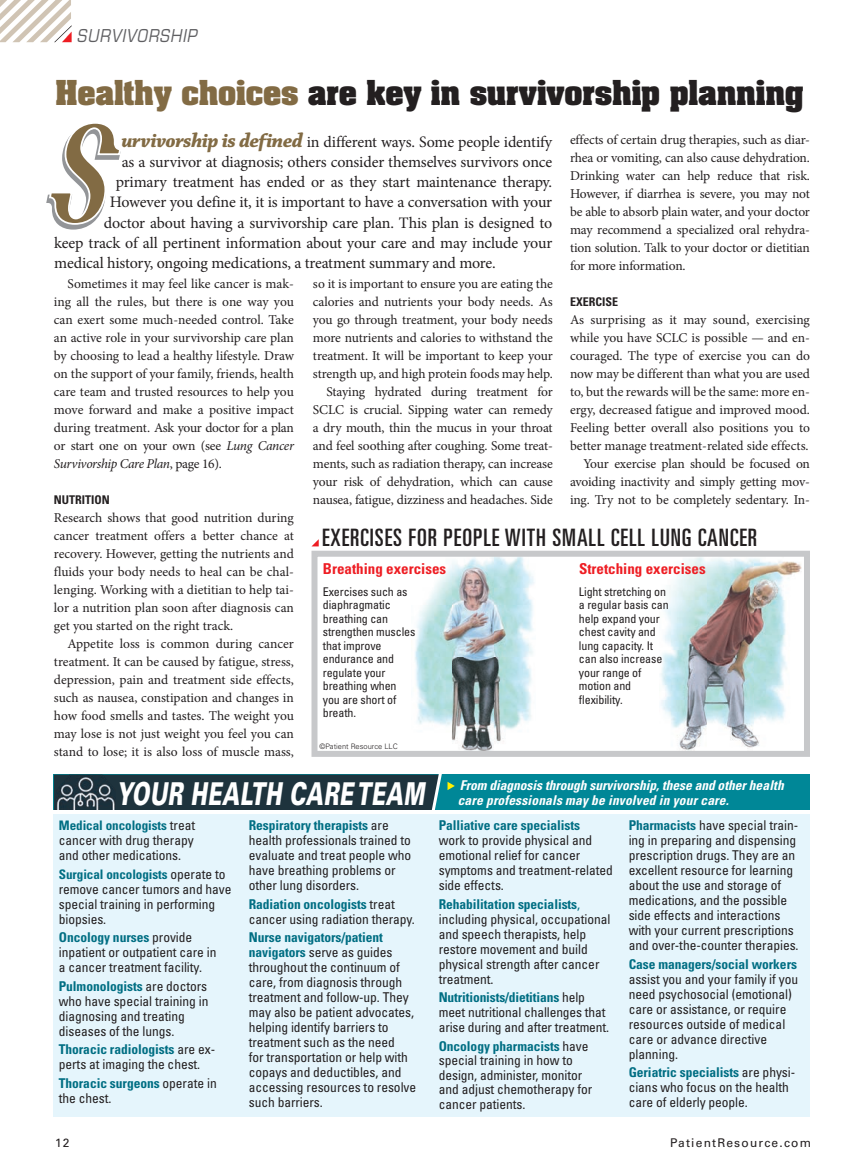
<style>
.page{position:relative;width:864px;height:1175px;background:#fff}
.page>*{position:absolute;margin:0;border:0;box-sizing:border-box;transform-origin:0 0}
.t1{font:italic 900 31.5px "Univers LT Std";letter-spacing:.02em;color:#fff;scale:.67 1}
.t2{font:700 29.25px "Aachen Std";letter-spacing:-.01em;color:#231f20}
.t3{font:ultra-condensed 24px "Univers LT Std";letter-spacing:.04em;color:#231f20}
.t4{font:italic 17.25px "Eurostile LT Std";letter-spacing:.07em;color:#5f5f62;scale:.87 1}
.t5{font:15.9px "Minion Pro";letter-spacing:-.015em;color:#231f20}
.t6{font:700 condensed 15px "Univers LT Std";color:#ee1d23}
.t7{font:13.5px/18px "Minion Pro";letter-spacing:-.01em;color:#231f20;text-align:justify}
.t8{font:condensed 13.5px/15px "Univers LT Std";letter-spacing:-.005em;color:#231f20}
.t9{font:italic 700 condensed 13.5px/15px "Univers LT Std";letter-spacing:-.005em;color:#fff}
.t10{font:700 condensed 13.5px "Univers LT Std";letter-spacing:-.005em;color:#006e83}
.t11{font:700 condensed 13.2px "Univers LT Std";letter-spacing:-.005em;color:#006e83}
.t12{font:condensed 12px/13.5px "Univers LT Std";letter-spacing:-.01em;color:#231f20}
.t13{font:12px "Univers LT Std";letter-spacing:.1em;color:#231f20}
.t14{font:700 condensed 12px "Univers LT Std";color:#231f20}
.t15{font:300 7.5px "Univers LT Std";color:#231f20}
.s1{color:#826b44}
.s2{font-family:"Chaparral Pro Bold It Disp";font-size:21px;color:#826b44}
.s3{font-style:italic}
.s4{font-weight:400;font-size:13.5px;color:#231f20}
.s5{font-weight:700;color:#006e83}
.s6{color:#006e83}
</style>
<div class="page">
<div style="left:54px;top:777px;width:756px;height:339px;background:#e5f5fc"></div>
<div style="left:54px;top:774px;width:756px;height:37px;background:#008797"></div>
<svg style="left:46px;top:123px;width:75px;height:107px"></svg>
<svg style="left:0;top:0;width:72px;height:42px"></svg>
<svg style="left:54px;top:774px;width:388px;height:37px;background:#2a404a"></svg>
<hr style="left:52px;top:811px;width:768px;height:3px;background:#fff">
<svg style="left:448px;top:782px;width:7px;height:8px"></svg>
<svg style="left:312px;top:550px;width:498px;height:207px"></svg>
<svg style="left:312px;top:539px;width:7px;height:7px"></svg>
<svg style="left:579px;top:695px;width:5px;height:8px"></svg>
<p class="t4" style="left:77px;top:25px;width:139px">SURVIVORSHIP</p>
<h2 class="t2" style="left:55px;top:71px;width:751px"><span class="s1">Healthy choices</span> are key in survivorship planning</h2>
<p class="t5" style="left:122px;top:131px;width:432px"><span class="s2">urvivorship is defined</span> in different ways. Some people identify</p>
<p class="t5" style="left:122px;top:151px;width:432px">as a survivor at diagnosis; others consider themselves survivors once</p>
<p class="t5" style="left:116px;top:171px;width:438px">primary treatment has ended or as they start maintenance therapy.</p>
<p class="t5" style="left:110px;top:192px;width:444px">However you define it, it is important to have a conversation with your</p>
<p class="t5" style="left:104px;top:212px;width:450px">doctor about having a survivorship care plan. This plan is designed to</p>
<p class="t5" style="left:54px;top:232px;width:500px">keep track of all pertinent information about your care and may include your</p>
<p class="t5" style="left:54px;top:252px;width:443px">medical history, ongoing medications, a treatment summary and more.</p>
<p class="t7" style="left:570px;top:131px;width:242px">effects of certain drug therapies, such as diar&shy;rhea or vomiting, can also cause dehydration.<br>Drinking water can help reduce that risk.<br>However, if diarrhea is severe, you may not be able to absorb plain water, and your doctor may recommend a specialized oral rehydra&shy;tion solution. Talk to your doctor or dietitian for more information.</p>
<p class="t14" style="left:570px;top:294px;width:50px">EXERCISE</p>
<p class="t7" style="left:570px;top:311px;width:242px;text-align:right">As surprising as it may sound, exercising while you have SCLC is possible — and en&shy;couraged. The type of exercise you can do now may be different than what you are used to, but the rewards will be the same: more en&shy;ergy, decreased fatigue and improved mood.<br>Feeling better overall also positions you to better manage treatment-related side effects.<br>Your exercise plan should be focused on avoiding inactivity and simply getting mov&shy;ing. Try not to be completely sedentary. In-</p>
<p class="t7" style="left:54px;top:275px;width:242px;text-indent:14px">Sometimes it may feel like cancer is mak&shy;ing all the rules, but there is one way you can exert some much-needed control. Take an active role in your survivorship care plan by choosing to lead a healthy lifestyle. Draw on the support of your family, friends, health care team and trusted resources to help you move forward and make a positive impact during treatment. Ask your doctor for a plan or start one on your own (see <span class="s3">Lung Cancer Survivorship Care Plan</span>, page 16).</p>
<p class="t14" style="left:54px;top:492px;width:58px">NUTRITION</p>
<p class="t7" style="left:54px;top:509px;width:242px">Research shows that good nutrition during cancer treatment offers a better chance at recovery. However, getting the nutrients and fluids your body needs to heal can be chal&shy;lenging. Working with a dietitian to help tai&shy;lor a nutrition plan soon after diagnosis can get you started on the right track.</p>
<p class="t7" style="left:54px;top:635px;width:242px;text-indent:14px">Appetite loss is common during cancer treatment. It can be caused by fatigue, stress, depression, pain and treatment side effects, such as nausea, constipation and changes in how food smells and tastes. The weight you may lose is not just weight you feel you can stand to lose; it is also loss of muscle mass,</p>
<p class="t7" style="left:313px;top:275px;width:241px;text-align:right">so it is important to ensure you are eating the calories and nutrients your body needs. As you go through treatment, your body needs more nutrients and calories to withstand the treatment. It will be important to keep your strength up, and high protein foods may help.<br>Staying hydrated during treatment for SCLC is crucial. Sipping water can remedy a dry mouth, thin the mucus in your throat and feel soothing after coughing. Some treat&shy;ments, such as radiation therapy, can increase your risk of dehydration, which can cause nausea, fatigue, dizziness and headaches. Side</p>
<h3 class="t3" style="left:322px;top:524px;width:437px">EXERCISES FOR PEOPLE WITH SMALL CELL LUNG CANCER</h3>
<p class="t6" style="left:579px;top:559px;width:128px">Stretching exercises</p>
<p class="t6" style="left:323px;top:559px;width:125px">Breathing exercises</p>
<p class="t12" style="left:323px;top:584px;width:94px">Exercises such as diaphragmatic breathing can strengthen muscles that improve endurance and regulate your breathing when you are short of breath.</p>
<p class="t12" style="left:579px;top:584px;width:89px">Light stretching on</p>
<p class="t12" style="left:579px;top:598px;width:91px">a regular basis can</p>
<p class="t12" style="left:579px;top:611px;width:82px">help expand your</p>
<p class="t12" style="left:579px;top:625px;width:78px">chest cavity and</p>
<p class="t12" style="left:579px;top:638px;width:76px">lung capacity. It</p>
<p class="t12" style="left:579px;top:652px;width:85px">can also increase</p>
<p class="t12" style="left:579px;top:665px;width:64px">your range of</p>
<p class="t12" style="left:579px;top:679px;width:54px">motion and</p>
<p class="t12" style="left:585px;top:692px;width:39px">exibility.</p>
<p class="t15" style="left:320px;top:742px;width:80px">©Patient Resource LLC</p>
<h1 class="t1" style="left:117px;top:773px;width:461px">YOUR HEALTH CARE TEAM</h1>
<p class="t9" style="left:458px;top:778px;width:328px">From diagnosis through survivorship, these and other health care professionals may be involved in your care.</p>
<p class="t11" style="left:59px;top:817px;width:138px">Medical oncologists <span class="s4">treat</span></p>
<p class="t8" style="left:59px;top:833px;width:136px">cancer with drug therapy and other medications.</p>
<p class="t11" style="left:59px;top:866px;width:168px">Surgical oncologists <span class="s4">operate to</span></p>
<p class="t8" style="left:59px;top:881px;width:174px">remove cancer tumors and have special training in performing biopsies.</p>
<p class="t8" style="left:59px;top:930px;width:159px"><span class="s5">Oncology nurses</span> provide inpatient or outpatient care in a cancer treatment facility.</p>
<p class="t8" style="left:59px;top:978px;width:151px"><span class="s5">Pulmonologists</span> are doctors who have special training in diagnosing and treating diseases of the lungs.</p>
<p class="t8" style="left:59px;top:1042px;width:158px"><span class="s5">Thoracic radiologists</span> are ex&shy;perts at imaging the chest.</p>
<p class="t8" style="left:59px;top:1075px;width:159px"><span class="s5">Thoracic surgeons</span> operate in the chest.</p>
<p class="t8" style="left:249px;top:818px;width:164px"><span class="s5">Respiratory therapists</span> are health professionals trained to evaluate and treat people who have breathing problems or other lung disorders.</p>
<p class="t8" style="left:249px;top:896px;width:168px"><span class="s5">Radiation oncologists</span> treat cancer using radiation therapy.</p>
<p class="t8" style="left:249px;top:930px;width:169px"><span class="s5">Nurse navigators/patient navigators</span> serve as guides throughout the continuum of care, from diagnosis through treatment and follow-up. They may also be patient advocates, helping identify barriers to treatment such as the need<br>for transportation or help with copays and deductibles, and accessing resources to resolve such barriers.</p>
<p class="t10" style="left:439px;top:817px;width:143px">Palliative care specialists</p>
<p class="t8" style="left:439px;top:832px;width:176px">work to provide physical and emotional relief for cancer symptoms and treatment-related side effects.</p>
<p class="t8" style="left:439px;top:896px;width:173px"><span class="s5">Rehabilitation specialists</span><span class="s6">, </span>including physical, occupational and speech therapists, help restore movement and build physical strength after cancer treatment.</p>
<p class="t8" style="left:439px;top:989px;width:172px"><span class="s5">Nutritionists/dietitians</span> help meet nutritional challenges that arise during and after treatment.</p>
<p class="t8" style="left:439px;top:1038px;width:155px;line-height:14.5px"><span class="s5">Oncology pharmacists</span> have special training in how to design, administer, monitor and adjust chemotherapy for cancer patients.</p>
<p class="t8" style="left:629px;top:817px;width:171px"><span class="s5">Pharmacists</span> have special train&shy;ing in preparing and dispensing prescription drugs. They are an excellent resource for learning about the use and storage of medications, and the possible side effects and interactions with your current prescriptions and over-the-counter therapies.</p>
<p class="t10" style="left:629px;top:955px;width:170px">Case managers/social workers</p>
<p class="t8" style="left:629px;top:971px;width:171px">assist you and your family if you need psychosocial (emotional) care or assistance, or require resources outside of medical care or advance directive planning.</p>
<p class="t8" style="left:629px;top:1064px;width:168px"><span class="s5">Geriatric specialists</span> are physi&shy;cians who focus on the health care of elderly people.</p>
<p class="t13" style="left:55px;top:1135px;width:16px">12</p>
<p class="t13" style="left:670px;top:1135px;width:143px">PatientResource.com</p>
</div>
